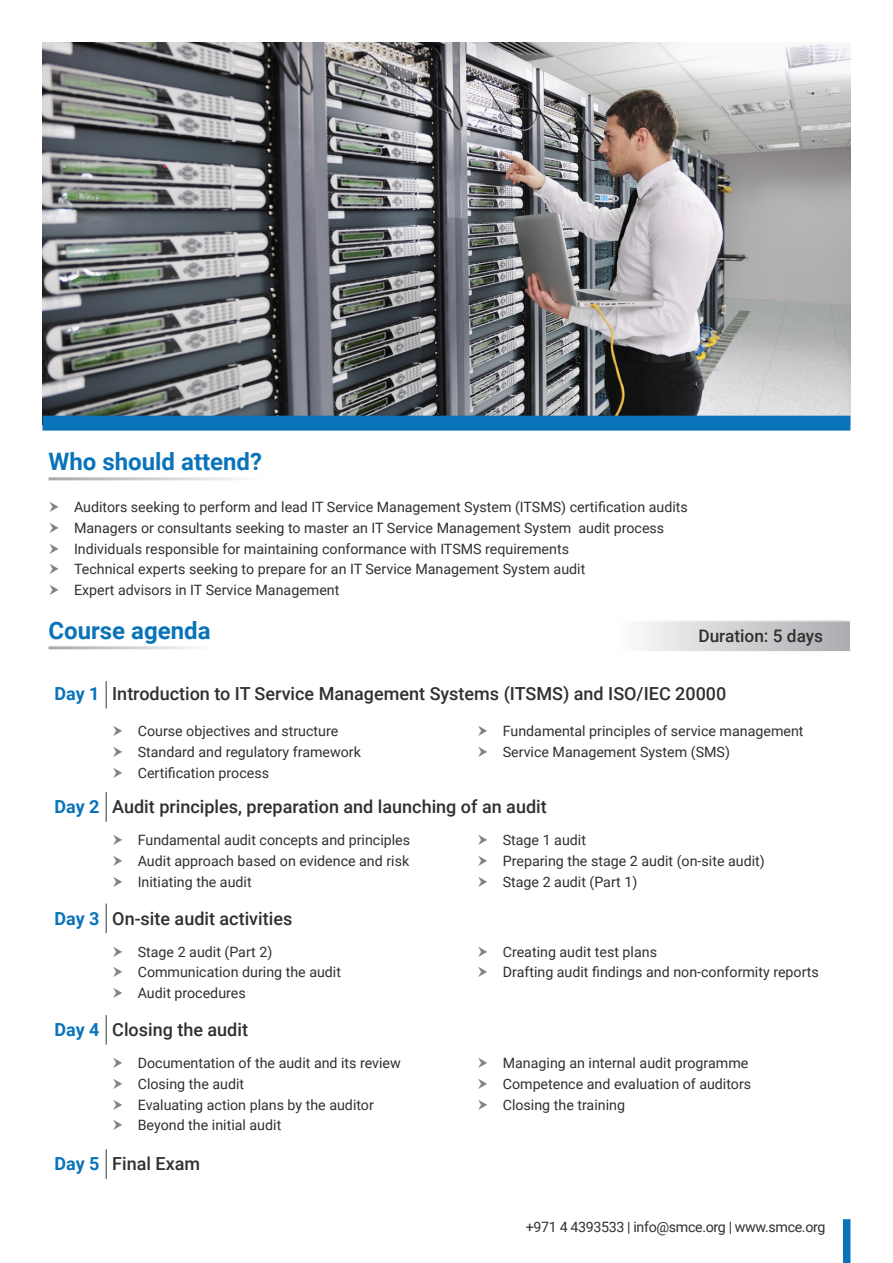
<style>
.page{position:relative;width:893px;height:1263px;background:#fff}
.page>*{position:absolute;margin:0;border:0;box-sizing:border-box;transform-origin:0 0}
.t1{font:700 24px "Roboto";color:#0973ba}
.t2{font:500 18px "Roboto";color:#312f30}
.t3{font:700 18px "Roboto";letter-spacing:-.005em;color:#0973ba}
.t4{font:500 17.25px "Roboto";color:#312f30}
.Bullet_Points{font:14.25px "Roboto";color:#312f30}
.Bullet_Points-2{font:14.25px "Roboto";letter-spacing:-.025em;color:#312f30}
</style>
<div class="page">
<img style="left:43px;top:43px;width:807px;height:373px">
<div style="left:43px;top:416px;width:807px;height:15px;background:#0973ba"></div>
<svg style="left:642px;top:622px;width:208px;height:29px;background:#cecfd1"></svg>
<hr style="left:105px;top:681px;width:2px;height:27px;background:#76787b">
<hr style="left:105px;top:792px;width:2px;height:30px;background:#76787b">
<hr style="left:105px;top:904px;width:2px;height:29px;background:#76787b">
<hr style="left:105px;top:1015px;width:2px;height:29px;background:#76787b">
<hr style="left:105px;top:1149px;width:2px;height:30px;background:#76787b">
<div style="left:843px;top:1219px;width:7px;height:44px;background:#0973ba"></div>
<p class="t1" style="left:49px;top:444px;width:215px">Who should attend?</p>
<p class="Bullet_Points" style="left:74px;top:497px;width:615px">Auditors seeking to perform and lead IT Service Management System (ITSMS) certification audits</p>
<p class="Bullet_Points" style="left:74px;top:518px;width:592px">Managers or consultants seeking to master an IT Service Management System audit process</p>
<p class="Bullet_Points" style="left:74px;top:538px;width:496px">Individuals responsible for maintaining conformance with ITSMS requirements</p>
<p class="Bullet_Points" style="left:74px;top:559px;width:513px">Technical experts seeking to prepare for an IT Service Management System audit</p>
<p class="Bullet_Points" style="left:74px;top:580px;width:267px">Expert advisors in IT Service Management</p>
<p class="t1" style="left:49px;top:613px;width:164px">Course agenda</p>
<p class="t4" style="left:698px;top:623px;width:126px">Duration: 5 days</p>
<p class="t3" style="left:55px;top:681px;width:47px">Day 1</p>
<p class="t2" style="left:112px;top:681px;width:616px">Introduction to IT Service Management Systems (ITSMS) and ISO/IEC 20000</p>
<p class="Bullet_Points" style="left:138px;top:721px;width:202px">Course objectives and structure</p>
<p class="Bullet_Points" style="left:138px;top:742px;width:225px">Standard and regulatory framework</p>
<p class="Bullet_Points" style="left:138px;top:763px;width:133px">Certification process</p>
<p class="Bullet_Points" style="left:503px;top:721px;width:302px">Fundamental principles of service management</p>
<p class="Bullet_Points" style="left:503px;top:742px;width:229px">Service Management System (SMS)</p>
<p class="t3" style="left:55px;top:794px;width:47px">Day 2</p>
<p class="t2" style="left:112px;top:794px;width:436px">Audit principles, preparation and launching of an audit</p>
<p class="Bullet_Points" style="left:138px;top:830px;width:274px">Fundamental audit concepts and principles</p>
<p class="Bullet_Points" style="left:138px;top:851px;width:273px">Audit approach based on evidence and risk</p>
<p class="Bullet_Points" style="left:138px;top:871px;width:115px">Initiating the audit</p>
<p class="Bullet_Points" style="left:503px;top:830px;width:85px">Stage 1 audit</p>
<p class="Bullet_Points" style="left:503px;top:851px;width:264px">Preparing the stage 2 audit (on-site audit)</p>
<p class="Bullet_Points" style="left:503px;top:871px;width:136px">Stage 2 audit (Part 1)</p>
<p class="t3" style="left:55px;top:905px;width:47px">Day 3</p>
<p class="t2" style="left:112px;top:905px;width:182px">On-site audit activities</p>
<p class="Bullet_Points" style="left:138px;top:941px;width:136px">Stage 2 audit (Part 2)</p>
<p class="Bullet_Points" style="left:138px;top:962px;width:205px">Communication during the audit</p>
<p class="Bullet_Points" style="left:138px;top:983px;width:110px">Audit procedures</p>
<p class="t3" style="left:55px;top:1017px;width:47px">Day 4</p>
<p class="t2" style="left:112px;top:1017px;width:137px">Closing the audit</p>
<p class="Bullet_Points" style="left:138px;top:1053px;width:265px">Documentation of the audit and its review</p>
<p class="Bullet_Points" style="left:138px;top:1074px;width:108px">Closing the audit</p>
<p class="Bullet_Points" style="left:138px;top:1094px;width:238px">Evaluating action plans by the auditor</p>
<p class="Bullet_Points" style="left:138px;top:1115px;width:145px">Beyond the initial audit</p>
<p class="t3" style="left:55px;top:1151px;width:47px">Day 5</p>
<p class="t2" style="left:112px;top:1151px;width:89px">Final Exam</p>
<p class="Bullet_Points" style="left:503px;top:941px;width:156px">Creating audit test plans</p>
<p class="Bullet_Points" style="left:503px;top:962px;width:318px">Drafting audit findings and non-conformity reports</p>
<p class="Bullet_Points" style="left:503px;top:1053px;width:247px">Managing an internal audit programme</p>
<p class="Bullet_Points" style="left:503px;top:1074px;width:250px">Competence and evaluation of auditors</p>
<p class="Bullet_Points" style="left:503px;top:1094px;width:124px">Closing the training</p>
<p class="Bullet_Points-2" style="left:526px;top:1217px;width:301px">+971 4 4393533 | info@smce.org | www.smce.org</p>
</div>
